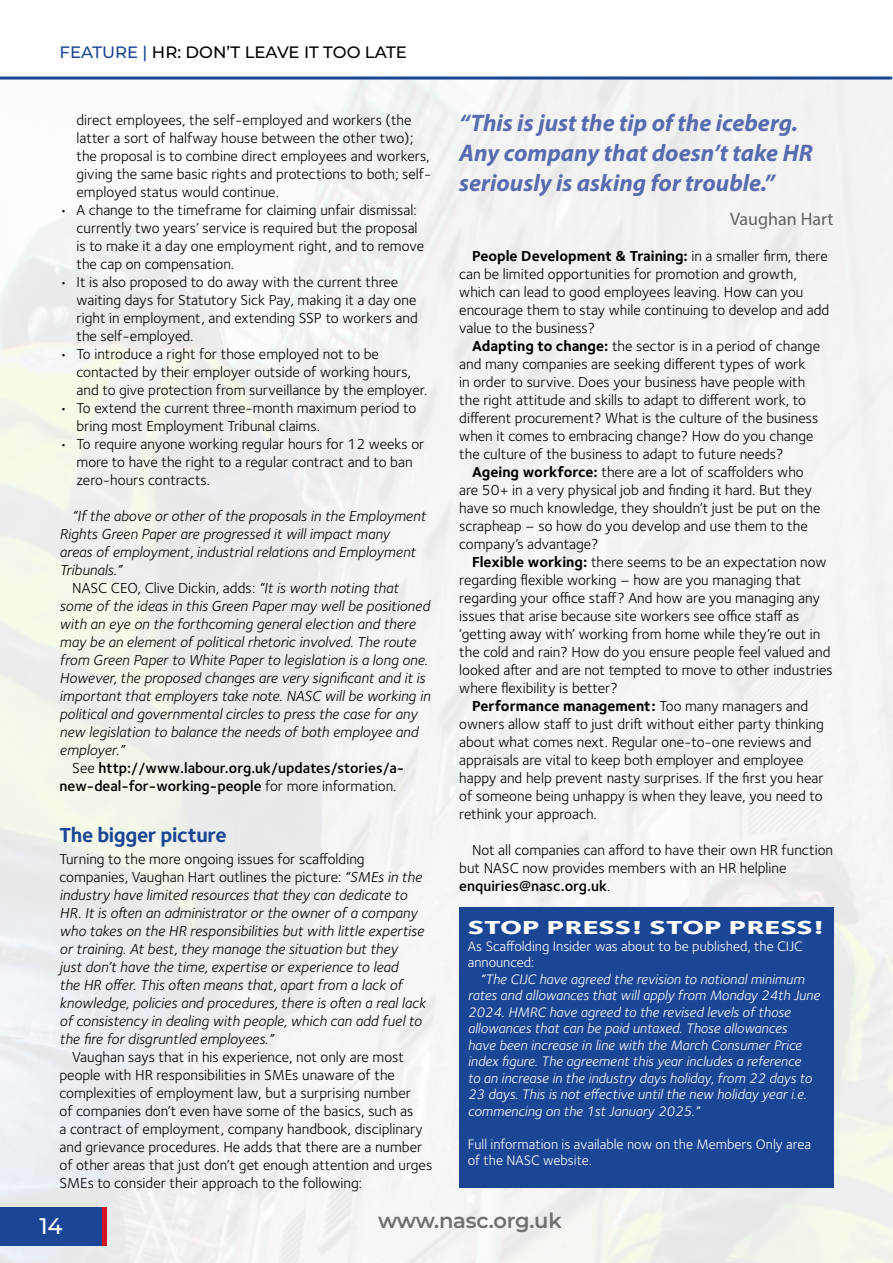
<style>
.page{position:relative;width:893px;height:1263px;background:#fff}
.page>*{position:absolute;margin:0;border:0;box-sizing:border-box;transform-origin:0 0}
.t1{font:italic 700 24px/30px "Myriad Pro";color:#586baf}
.t2{font:100 22.5px "Montserrat";color:#fff}
.t3{font:700 21px "Foundry Sterling";letter-spacing:-.02em;color:#1b4695}
.t4{font:100 21px "Montserrat";letter-spacing:-.01em;color:#706f6f}
.t5{font:800 19.5px "Foundry Sterling";color:#fff;scale:1.5 1}
.t6{font:18px "Myriad Pro";color:#646363}
.t7{font:100 16.5px "Montserrat";color:#000}
.t8{font:15px/18px "Foundry Sterling";color:#000}
.t9{font:italic 15px/18px "Foundry Sterling";color:#000}
.t10{font:600 15px "Foundry Sterling";color:#000}
.t11{font:700 15px "Foundry Sterling";color:#000}
.t12{font:italic 14.25px/16.5px "Foundry Sterling";color:#fff}
.t13{font:14.25px/16.5px "Foundry Sterling";color:#fff}
.s1{color:#1b4695}
.s2{font-style:italic}
.s3{font-weight:400}
.s4{font-style:normal}
.s5{font-weight:700}
.s6{font-weight:600}
</style>
<div class="page">
<img style="left:0;top:77px;width:893px;height:1186px">
<hr style="left:0;top:77px;width:891px;height:3px;background:#1b4695">
<div style="left:0;top:1208px;width:102px;height:38px;background:#1b4695"></div>
<div style="left:102px;top:1208px;width:5px;height:38px;background:#d2131d"></div>
<div style="left:459px;top:907px;width:374px;height:280px;background:#1b4695"></div>
<p class="t7" style="left:60px;top:42px;width:349px"><span class="s1">FEATURE |</span> HR: DON’T LEAVE IT TOO LATE</p>
<p class="t8" style="left:77px;top:111px;width:357px">direct employees, the self-employed and workers (the latter a sort of halfway house between the other two); the proposal is to combine direct employees and workers, giving the same basic rights and protections to both; self&shy;employed status would continue.</p>
<p class="t8" style="left:77px;top:201px;width:349px;text-indent:-17px">• A change to the timeframe for claiming unfair dismissal: currently two years’ service is required but the proposal is to make it a day one employment right, and to remove the cap on compensation.</p>
<p class="t8" style="left:77px;top:273px;width:343px;text-indent:-17px">• It is also proposed to do away with the current three waiting days for Statutory Sick Pay, making it a day one right in employment, and extending SSP to workers and the self-employed.</p>
<p class="t8" style="left:77px;top:345px;width:352px;text-indent:-17px">• To introduce a right for those employed not to be contacted by their employer outside of working hours, and to give protection from surveillance by the employer.</p>
<p class="t8" style="left:77px;top:399px;width:341px;text-indent:-17px">• To extend the current three-month maximum period to bring most Employment Tribunal claims.</p>
<p class="t8" style="left:77px;top:435px;width:349px;text-indent:-17px">• To require anyone working regular hours for 12 weeks or more to have the right to a regular contract and to ban zero-hours contracts.</p>
<p class="t9" style="left:72px;top:507px;width:355px">“If the above or other of the proposals in the Employment</p>
<p class="t9" style="left:60px;top:525px;width:332px">Rights Green Paper are progressed it will impact many</p>
<p class="t9" style="left:60px;top:543px;width:358px">areas of employment, industrial relations and Employment</p>
<p class="t9" style="left:60px;top:561px;width:64px">Tribunals.”</p>
<p class="t8" style="left:72px;top:579px;width:328px">NASC CEO, Clive Dickin, adds: <span class="s2">“It is worth noting that</span></p>
<p class="t9" style="left:60px;top:597px;width:372px">some of the ideas in this Green Paper may well be positioned</p>
<p class="t9" style="left:60px;top:615px;width:358px">with an eye on the forthcoming general election and there</p>
<p class="t9" style="left:60px;top:633px;width:358px">may be an element of political rhetoric involved. The route</p>
<p class="t9" style="left:60px;top:651px;width:370px">from Green Paper to White Paper to legislation is a long one.</p>
<p class="t9" style="left:60px;top:669px;width:367px">However, the proposed changes are very significant and it is</p>
<p class="t9" style="left:60px;top:687px;width:372px">important that employers take note. NASC will be working in</p>
<p class="t9" style="left:60px;top:705px;width:359px">political and governmental circles to press the case for any</p>
<p class="t9" style="left:60px;top:723px;width:360px">new legislation to balance the needs of both employee and</p>
<p class="t9" style="left:60px;top:741px;width:66px">employer.”</p>
<p class="t10" style="left:72px;top:759px;width:333px"><span class="s3">See</span> http://www.labour.org.uk/updates/stories/a-</p>
<p class="t10" style="left:60px;top:777px;width:338px">new-deal-for-working-people <span class="s3">for more information.</span></p>
<h3 class="t3" style="left:60px;top:822px;width:169px">The bigger picture</h3>
<p class="t9" style="left:60px;top:850px;width:368px"><span class="s4">Turning to the more ongoing issues for scaffolding companies, Vaughan Hart outlines the picture:</span> “SMEs in the industry have limited resources that they can dedicate to HR. It is often an administrator or the owner of a company who takes on the HR responsibilities but with little expertise or training. At best, they manage the situation but they<br>just don’t have the time, expertise or experience to lead<br>the HR offer. This often means that, apart from a lack of knowledge, policies and procedures, there is often a real lack of consistency in dealing with people, which can add fuel to the fire for disgruntled employees.”</p>
<p class="t8" style="left:60px;top:1048px;width:374px;text-indent:13px">Vaughan says that in his experience, not only are most people with HR responsibilities in SMEs unaware of the complexities of employment law, but a surprising number<br>of companies don’t even have some of the basics, such as<br>a contract of employment, company handbook, disciplinary and grievance procedures. He adds that there are a number of other areas that just don’t get enough attention and urges SMEs to consider their approach to the following:</p>
<h1 class="t1" style="left:459px;top:107px;width:355px">“This is just the tip of the iceberg.<br>Any company that doesn’t take HR seriously is asking for trouble.”</h1>
<p class="t6" style="left:730px;top:208px;width:105px">Vaughan Hart</p>
<p class="t8" style="left:459px;top:247px;width:372px;text-indent:13px"><span class="s5">People Development &amp; Training:</span> in a smaller firm, there can be limited opportunities for promotion and growth, which can lead to good employees leaving. How can you encourage them to stay while continuing to develop and add value to the business?</p>
<p class="t8" style="left:459px;top:337px;width:362px;text-indent:13px"><span class="s5">Adapting to change:</span> the sector is in a period of change and many companies are seeking different types of work<br>in order to survive. Does your business have people with the right attitude and skills to adapt to different work, to different procurement? What is the culture of the business when it comes to embracing change? How do you change the culture of the business to adapt to future needs?</p>
<p class="t8" style="left:459px;top:463px;width:363px;text-indent:13px"><span class="s5">Ageing workforce:</span> there are a lot of scaffolders who are 50+ in a very physical job and finding it hard. But they have so much knowledge, they shouldn’t just be put on the scrapheap – so how do you develop and use them to the company’s advantage?</p>
<p class="t8" style="left:472px;top:553px;width:356px"><span class="s5">Flexible working:</span> there seems to be an expectation now</p>
<p class="t8" style="left:459px;top:571px;width:343px">regarding flexible working – how are you managing that</p>
<p class="t8" style="left:459px;top:589px;width:362px">regarding your office staff? And how are you managing any</p>
<p class="t8" style="left:459px;top:607px;width:342px">issues that arise because site workers see office staff as</p>
<p class="t8" style="left:459px;top:625px;width:363px">‘getting away with’ working from home while they’re out in</p>
<p class="t8" style="left:459px;top:643px;width:373px">the cold and rain? How do you ensure people feel valued and</p>
<p class="t8" style="left:459px;top:661px;width:375px">looked after and are not tempted to move to other industries</p>
<p class="t8" style="left:459px;top:679px;width:160px">where flexibility is better?</p>
<p class="t11" style="left:472px;top:697px;width:338px">Performance management: <span class="s3">Too many managers and</span></p>
<p class="t8" style="left:459px;top:715px;width:366px">owners allow staff to just drift without either party thinking</p>
<p class="t8" style="left:459px;top:733px;width:354px">about what comes next. Regular one-to-one reviews and</p>
<p class="t8" style="left:459px;top:751px;width:346px">appraisals are vital to keep both employer and employee</p>
<p class="t8" style="left:459px;top:769px;width:366px">happy and help prevent nasty surprises. If the first you hear</p>
<p class="t8" style="left:459px;top:787px;width:365px">of someone being unhappy is when they leave, you need to</p>
<p class="t8" style="left:459px;top:805px;width:139px">rethink your approach.</p>
<p class="t8" style="left:459px;top:841px;width:375px;text-indent:13px">Not all companies can afford to have their own HR function but NASC now provides members with an HR helpline <span class="s6">enquiries@nasc.org.uk</span>.</p>
<h3 class="t5" style="left:468px;top:915px;width:240px">STOP PRESS! STOP PRESS!</h3>
<p class="t13" style="left:468px;top:938px;width:337px">As Scaffolding Insider was about to be published, the CIJC announced:</p>
<p class="t12" style="left:468px;top:970px;width:354px;text-indent:13px">“The CIJC have agreed the revision to national minimum rates and allowances that will apply from Monday 24th June 2024. HMRC have agreed to the revised levels of those allowances that can be paid untaxed. Those allowances<br>have been increase in line with the March Consumer Price index figure. The agreement this year includes a reference<br>to an increase in the industry days holiday, from 22 days to 23 days. This is not effective until the new holiday year i.e. commencing on the 1st January 2025.”</p>
<p class="t13" style="left:468px;top:1136px;width:345px">Full information is available now on the Members Only area of the NASC website.</p>
<h2 class="t2" style="left:39px;top:1211px;width:25px">14</h2>
<h3 class="t4" style="left:378px;top:1206px;width:185px">www.nasc.org.uk</h3>
</div>
